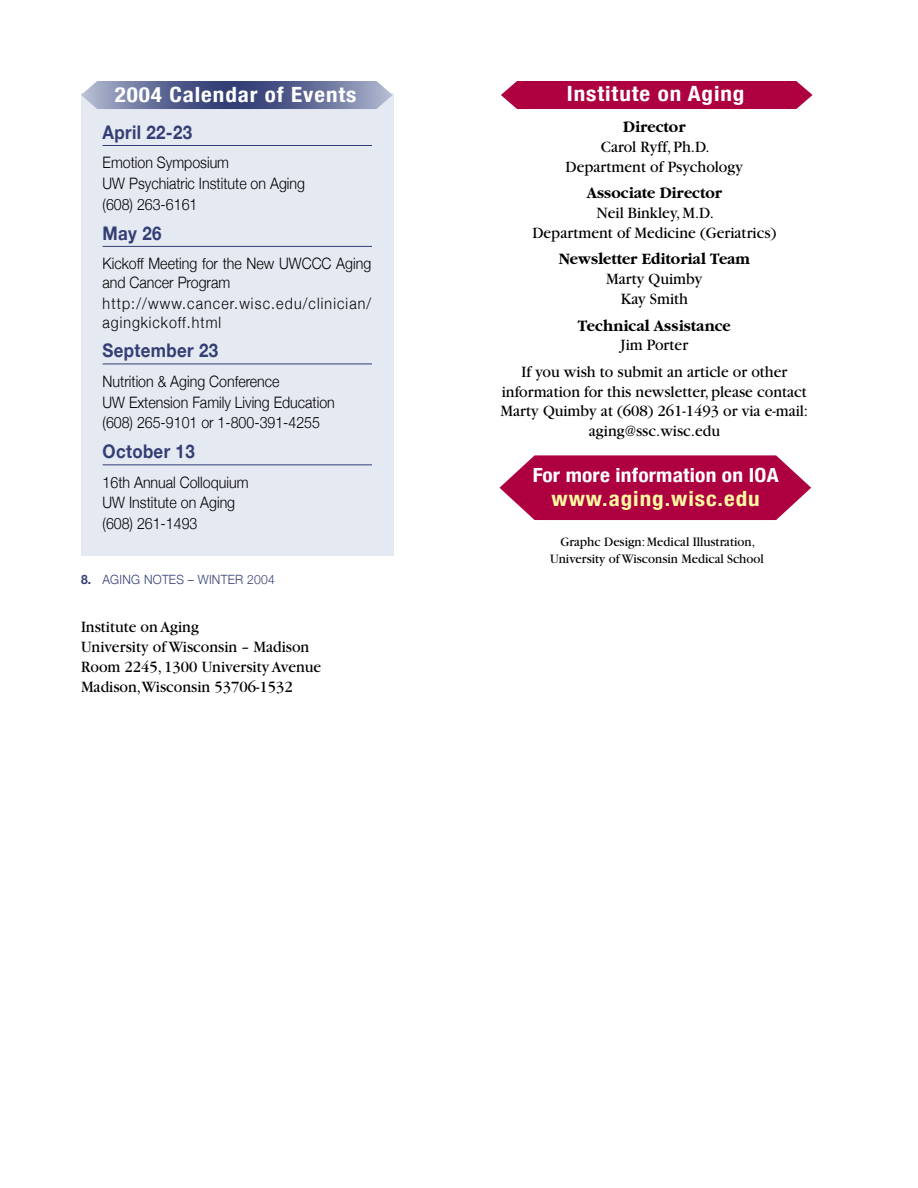
<style>
.page{position:relative;width:918px;height:1188px;background:#fff}
.page>*{position:absolute;margin:0;border:0;box-sizing:border-box;transform-origin:0 0}
.Highlight_Title{font:700 condensed 21px "Helvetica Neue";letter-spacing:.04em;color:#fff;scale:1.1 1}
.Highlight_Title-2{font:700 condensed 21px "Helvetica Neue";letter-spacing:.04em;color:#fdf9a0;scale:1.1 1}
.Highlight_Title-3{font:700 condensed 19.5px "Helvetica Neue";letter-spacing:.01em;color:#fff;scale:1.1 1}
.Calendar_Date{font:700 18.75px "Helvetica Neue";letter-spacing:.02em;color:#333e75;scale:.9 1}
.Body_text_Gar_11{font:16.5px/19.8px "Garamond";color:#000;text-align:center;scale:.95 1}
.Position{font:700 16.5px "Garamond";color:#000;scale:.95 1}
.Body_text_Gar_11-2{font:700 16.5px "Garamond";color:#000;scale:.95 1}
.Calendar_Body{font:300 15.75px "Helvetica Neue";color:#000;scale:.9 1}
.Calendar_First{font:300 15.75px/18.8px "Helvetica Neue";color:#000;scale:.9 1}
.Calendar_Body-2{font:300 15.75px/18.8px "Helvetica Neue";letter-spacing:.08em;color:#000;scale:.9 1}
.t1{font:13.5px/16.2px "Garamond";color:#000;text-align:center;scale:.95 1}
.Page_Number{font:300 12.75px "Helvetica Neue";letter-spacing:.02em;color:#333e75;scale:.95 1}
.s1{font-weight:700}
</style>
<div class="page">
<div style="left:501px;top:81px;width:312px;height:28px;background:#ae0040"></div>
<div style="left:81px;top:93px;width:313px;height:463px;background:#e5e9f2"></div>
<hr style="left:103px;top:145px;width:269px;height:1px;background:#333e75">
<hr style="left:103px;top:246px;width:269px;height:1px;background:#333e75">
<hr style="left:103px;top:364px;width:269px;height:1px;background:#333e75">
<hr style="left:103px;top:464px;width:269px;height:1px;background:#333e75">
<svg style="left:81px;top:81px;width:311px;height:28px;background:#6b749d"></svg>
<svg style="left:500px;top:455px;width:311px;height:65px;background:#b71d55"></svg>
<p class="Highlight_Title" style="left:115px;top:82px;width:221px">2004 Calendar of Events</p>
<p class="Highlight_Title" style="left:567px;top:81px;width:163px">Institute on Aging</p>
<p class="Calendar_Date" style="left:103px;top:120px;width:101px">April 22-23</p>
<p class="Calendar_First" style="left:103px;top:153px;width:142px">Emotion Symposium</p>
<p class="Calendar_Body" style="left:103px;top:174px;width:226px">UW Psychiatric Institute on Aging</p>
<p class="Calendar_Body" style="left:103px;top:195px;width:107px">(608) 263-6161</p>
<p class="Calendar_Date" style="left:103px;top:221px;width:67px">May 26</p>
<p class="Calendar_First" style="left:103px;top:254px;width:300px">Kickoff Meeting for the New UWCCC Aging and Cancer Program</p>
<p class="Calendar_Body-2" style="left:103px;top:293px;width:300px">http://www.cancer.wisc.edu/clinician/ agingkickoff.html</p>
<p class="Calendar_Date" style="left:103px;top:339px;width:130px">September 23</p>
<p class="Calendar_First" style="left:103px;top:371px;width:198px">Nutrition &amp; Aging Conference</p>
<p class="Calendar_Body" style="left:103px;top:392px;width:260px">UW Extension Family Living Education</p>
<p class="Calendar_Body" style="left:103px;top:413px;width:243px">(608) 265-9101 or 1-800-391-4255</p>
<p class="Calendar_Date" style="left:103px;top:440px;width:104px">October 13</p>
<p class="Calendar_First" style="left:103px;top:472px;width:164px">16th Annual Colloquium</p>
<p class="Calendar_Body" style="left:103px;top:493px;width:149px">UW Institute on Aging</p>
<p class="Calendar_Body" style="left:103px;top:514px;width:107px">(608) 261-1493</p>
<p class="Page_Number" style="left:81px;top:572px;width:205px"><span class="s1">8.</span> AGING NOTES – WINTER 2004</p>
<p class="Body_text_Gar_11" style="left:81px;top:617px;width:126px">Institute on Aging</p>
<p class="Body_text_Gar_11" style="left:81px;top:637px;width:242px">University of Wisconsin – Madison</p>
<p class="Body_text_Gar_11" style="left:81px;top:657px;width:254px">Room 2245, 1300 University Avenue</p>
<p class="Body_text_Gar_11" style="left:81px;top:677px;width:224px">Madison,Wisconsin 53706-1532</p>
<p class="Body_text_Gar_11-2" style="left:623px;top:118px;width:67px">Director</p>
<p class="Body_text_Gar_11" style="left:601px;top:137px;width:116px">Carol Ryff, Ph.D.</p>
<p class="Body_text_Gar_11" style="left:566px;top:157px;width:188px">Department of Psychology</p>
<p class="Body_text_Gar_11-2" style="left:587px;top:184px;width:144px">Associate Director</p>
<p class="Body_text_Gar_11" style="left:597px;top:203px;width:125px">Neil Binkley, M.D.</p>
<p class="Body_text_Gar_11" style="left:532px;top:223px;width:258px">Department of Medicine (Geriatrics)</p>
<p class="Position" style="left:559px;top:250px;width:203px">Newsletter Editorial Team</p>
<p class="Body_text_Gar_11" style="left:606px;top:269px;width:103px">Marty Quimby</p>
<p class="Body_text_Gar_11" style="left:621px;top:289px;width:72px">Kay Smith</p>
<p class="Position" style="left:578px;top:317px;width:162px">Technical Assistance</p>
<p class="Body_text_Gar_11" style="left:621px;top:336px;width:73px">Jim Porter</p>
<p class="Body_text_Gar_11" style="left:501px;top:362px;width:325px">If you wish to submit an article or other information for this newsletter, please contact Marty Quimby at (608) 261-1493 or via e-mail: aging@ssc.wisc.edu</p>
<p class="Highlight_Title-3" style="left:533px;top:463px;width:225px">For more information on IOA</p>
<p class="Highlight_Title-2" style="left:552px;top:486px;width:191px">www.aging.wisc.edu</p>
<p class="t1" style="left:550px;top:534px;width:227px">Graphc Design: Medical Illustration,<br>University of Wisconsin Medical School</p>
</div>
